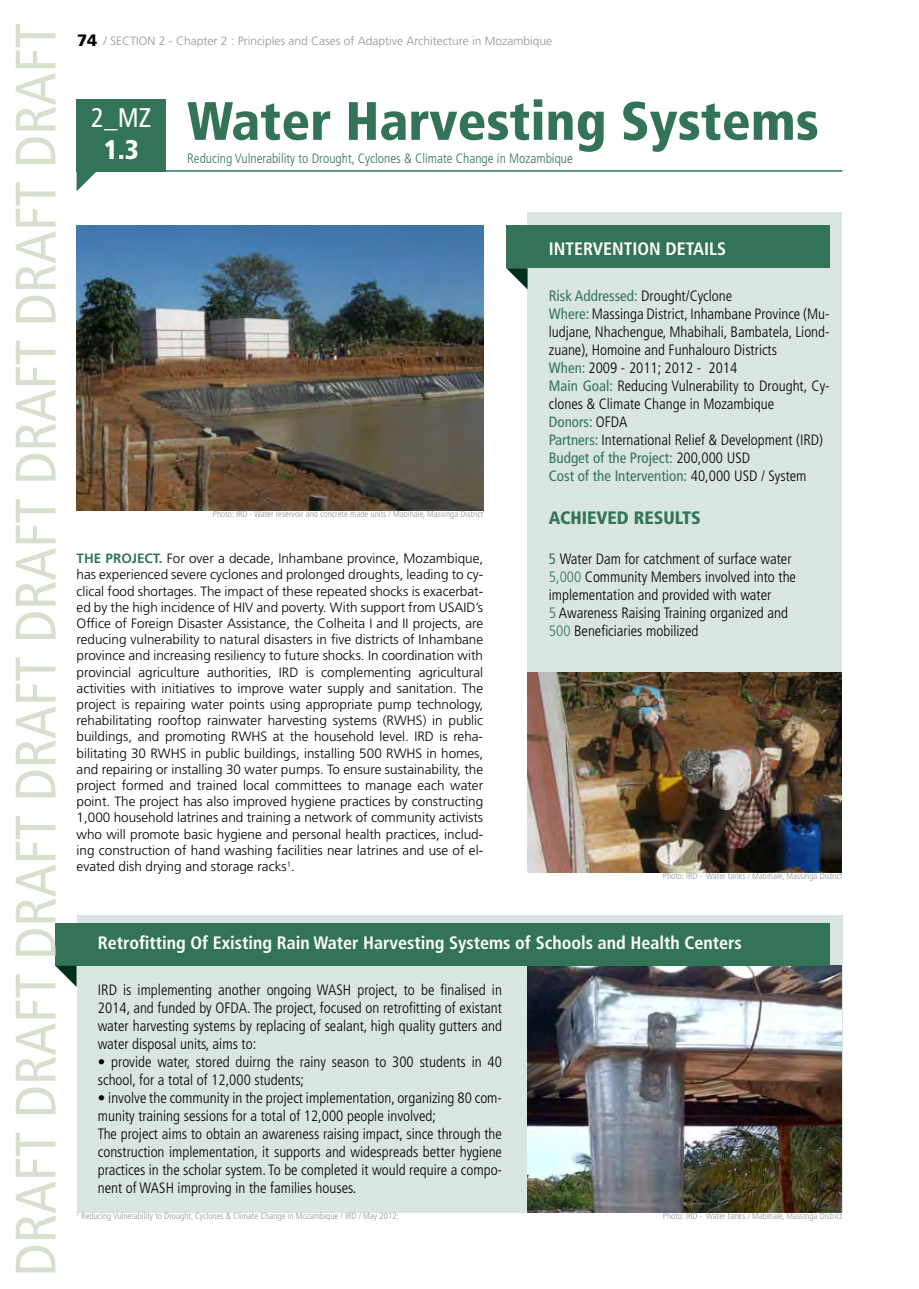
<style>
.page{position:relative;width:919px;height:1289px;background:#fff}
.page>*{position:absolute;margin:0;border:0;box-sizing:border-box;transform-origin:0 0}
.t1{font:condensed 57px "Frutiger LT Std";color:#d7dfcd}
.t2{font:900 condensed 54px "Frutiger LT Std";color:#337459}
.t3{font:condensed 27px "Frutiger LT Std";color:#fff}
.t4{font:900 condensed 27px "Frutiger LT Std";color:#fff}
.t5{font:700 condensed 18px "Frutiger LT Std";color:#fff}
.t6{font:900 condensed 18px "Frutiger LT Std";color:#337459}
.t7{font:300 condensed 15px/18px "Frutiger LT Std";color:#000}
.t8{font:300 13.5px/16.2px "Frutiger LT Std";color:#000;text-align:justify}
.t9{font:300 condensed 13.5px "Frutiger LT Std";color:#337459}
.t10{font:300 12px "Frutiger LT Std";color:#939598}
.t11{font:300 condensed 9px "Frutiger LT Std";color:#939598}
.s1{font-weight:900;font-size:16.5px;color:#000}
.s2{font-weight:400;color:#337459}
.s3{font-weight:700;color:#337459}
.s4{color:#337459}
</style>
<div class="page">
<img style="left:77px;top:226px;width:406px;height:284px">
<div style="left:527px;top:213px;width:315px;height:659px;background:#d9e5e0"></div>
<div style="left:77px;top:914px;width:765px;height:298px;background:#d9e5e0"></div>
<img style="left:527px;top:965px;width:314px;height:247px">
<img style="left:527px;top:672px;width:314px;height:200px">
<div style="left:77px;top:99px;width:89px;height:73px;background:#337459"></div>
<div style="left:506px;top:226px;width:323px;height:42px;background:#337459"></div>
<svg style="left:506px;top:268px;width:21px;height:21px"></svg>
<div style="left:55px;top:923px;width:774px;height:42px;background:#337459"></div>
<svg style="left:55px;top:965px;width:22px;height:21px"></svg>
<hr style="left:166px;top:170px;width:676px;height:2px;background:#337459">
<svg style="left:77px;top:172px;width:19px;height:19px"></svg>
<h1 class="t1" style="left:3px;top:1276px;width:1254px;rotate:-90deg">DRAFT DRAFT DRAFT DRAFT DRAFT DRAFT DRAFT DRAFT</h1>
<p class="t10" style="left:77px;top:34px;width:476px"><span class="s1">74</span> / SECTION 2 - Chapter 2 : Principles and Cases of Adaptive Architecture in Mozambique</p>
<h3 class="t3" style="left:91px;top:102px;width:61px">2_MZ</h3>
<h3 class="t4" style="left:104px;top:134px;width:37px">1.3</h3>
<h2 class="t2" style="left:187px;top:89px;width:633px">Water Harvesting Systems</h2>
<p class="t9" style="left:187px;top:151px;width:387px">Reducing Vulnerability to Drought, Cyclones &amp; Climate Change in Mozambique</p>
<p class="t5" style="left:549px;top:238px;width:179px">INTERVENTION DETAILS</p>
<p class="t7" style="left:549px;top:286px;width:282px"><span class="s2">Risk Addressed:</span> Drought/Cyclone<br><span class="s2">Where:</span> Massinga District, Inhambane Province (Mu&shy;ludjane, Nhachengue, Mhabihali, Bambatela, Liond&shy;zuane), Homoine and Funhalouro Districts<br><span class="s2">When:</span> 2009 - 2011; 2012 - 2014<br><span class="s2">Main Goal:</span> Reducing Vulnerability to Drought, Cy&shy;clones &amp; Climate Change in Mozambique<br><span class="s2">Donors:</span> OFDA<br><span class="s2">Partners:</span> International Relief &amp; Development (IRD)<br><span class="s2">Budget of the Project:</span> 200,000 USD<br><span class="s2">Cost of the Intervention:</span> 40,000 USD / System</p>
<p class="t11" style="left:213px;top:509px;width:272px">Photo: IRD - Water reservoir and concrete made units / Mabihale, Massinga District</p>
<p class="t8" style="left:77px;top:550px;width:408px"><span class="s3">THE PROJECT.</span> For over a decade, Inhambane province, Mozambique, has experienced severe cyclones and prolonged droughts, leading to cy&shy;clical food shortages. The impact of these repeated shocks is exacerbat&shy;ed by the high incidence of HIV and poverty. With support from USAID’s Office of Foreign Disaster Assistance, the Colheita I and II projects, are reducing vulnerability to natural disasters in five districts of Inhambane province and increasing resiliency to future shocks. In coordination with provincial agriculture authorities, IRD is complementing agricultural activities with initiatives to improve water supply and sanitation. The project is repairing water points using appropriate pump technology, rehabilitating rooftop rainwater harvesting systems (RWHS) in public buildings, and promoting RWHS at the household level. IRD is reha&shy;bilitating 30 RWHS in public buildings, installing 500 RWHS in homes, and repairing or installing 30 water pumps. To ensure sustainability, the project formed and trained local committees to manage each water point. The project has also improved hygiene practices by constructing 1,000 household latrines and training a network of community activists who will promote basic hygiene and personal health practices, includ&shy;ing construction of hand washing facilities near latrines and use of el&shy;evated dish drying and storage racks<sup>1</sup>.</p>
<p class="t6" style="left:549px;top:507px;width:153px">ACHIEVED RESULTS</p>
<p class="t7" style="left:549px;top:549px;width:248px"><span class="s2">5</span> Water Dam for catchment of surface water <span class="s4">5,000</span> Community Members involved into the implementation and provided with water<br><span class="s4">5</span> Awareness Raising Training organized and <span class="s4">500</span> Beneficiaries mobilized</p>
<p class="t11" style="left:662px;top:870px;width:181px">Photo: IRD - Water tanks / Mabihale, Massinga District</p>
<p class="t5" style="left:98px;top:932px;width:645px">Retrofitting Of Existing Rain Water Harvesting Systems of Schools and Health Centers</p>
<p class="t7" style="left:98px;top:981px;width:405px;text-align:justify">IRD is implementing another ongoing WASH project, to be finalised in 2014, and funded by OFDA. The project, focused on retrofitting of existant water harvesting systems by replacing of sealant, high quality gutters and water disposal units, aims to:</p>
<p class="t7" style="left:98px;top:1053px;width:405px">• provide water, stored duirng the rainy season to 300 students in 40 school, for a total of 12,000 students;</p>
<p class="t7" style="left:98px;top:1089px;width:405px">• involve the community in the project implementation, organizing 80 com&shy;munity training sessions for a total of 12,000 people involved;<br>The project aims to obtain an awareness raising impact, since through the construction implementation, it supports and widespreads better hygiene practices in the scholar system. To be completed it would require a compo&shy;nent of WASH improving in the families houses.</p>
<p class="t11" style="left:77px;top:1210px;width:324px"><sup>1</sup> Reducing Vulnerability to Drought, Cyclones &amp; Climate Change in Mozambique / IRD / May 2012;</p>
<p class="t11" style="left:662px;top:1210px;width:181px">Photo: IRD - Water tanks / Mabihale, Massinga District</p>
</div>
